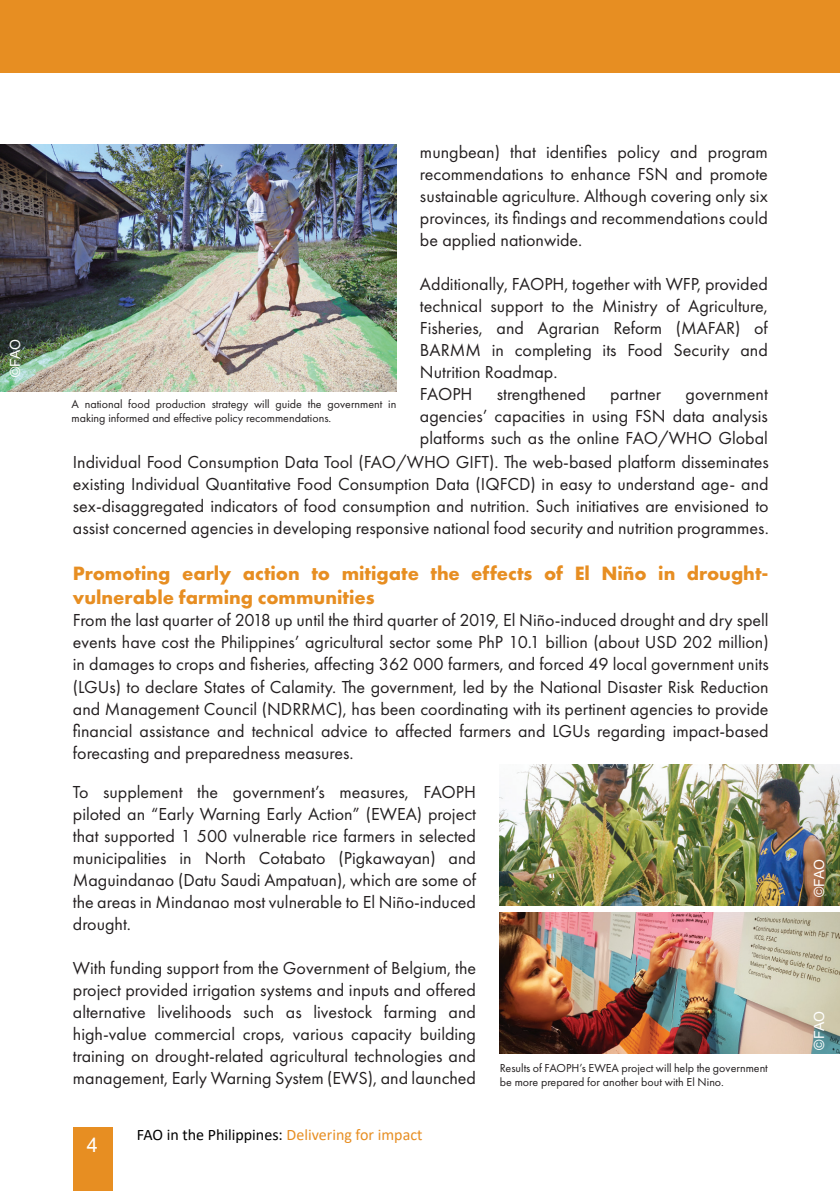
<style>
.page{position:relative;width:840px;height:1191px;background:#fff}
.page>*{position:absolute;margin:0;border:0;box-sizing:border-box;transform-origin:0 0}
.t1{font:700 20px/24px "Futura PT";color:#e78e22}
.t2{font:20px "Arial";color:#fff}
.t3{font:18px/22px "Futura PT";color:#231f20;text-align:justify}
.t4{font:16px "Calibri";color:#000}
.t5{font:14px "Arial";letter-spacing:-.03em;color:#fff}
.t6{font:12px/14.4px "Futura PT";color:#231f20}
.s1{color:#e78e22}
</style>
<div class="page">
<div style="left:73px;top:1127px;width:40px;height:64px;background:#e78e22"></div>
<div style="left:0;top:0;width:839px;height:72px;background:#e78e22"></div>
<img style="left:0;top:144px;width:396px;height:248px">
<img style="left:499px;top:764px;width:340px;height:141px">
<img style="left:499px;top:912px;width:340px;height:141px">
<p class="t5" style="left:6px;top:377px;width:40px;rotate:-90deg">©FAO</p>
<p class="t3" style="left:420px;top:141px;width:349px">mungbean) that identifies policy and program recommendations to enhance FSN and promote sustainable agriculture. Although covering only six provinces, its findings and recommendations could be applied nationwide.</p>
<p class="t3" style="left:420px;top:273px;width:349px;text-align:left">Additionally, FAOPH, together with WFP, provided technical support to the Ministry of Agriculture, Fisheries, and Agrarian Reform (MAFAR) of BARMM in completing its Food Security and Nutrition Roadmap.<br>FAOPH</p>
<p class="t3" style="left:496px;top:383px;width:91px">strengthened</p>
<p class="t3" style="left:610px;top:383px;width:52px">partner</p>
<p class="t3" style="left:420px;top:383px;width:349px;text-indent:265px">government agencies’ capacities in using FSN data analysis platforms such as the online FAO/WHO Global</p>
<p class="t3" style="left:73px;top:451px;width:697px">Individual Food Consumption Data Tool (FAO/WHO GIFT). The web-based platform disseminates existing Individual Quantitative Food Consumption Data (IQFCD) in easy to understand age- and sex-disaggregated indicators of food consumption and nutrition. Such initiatives are envisioned to assist concerned agencies in developing responsive national food security and nutrition programmes.</p>
<p class="t1" style="left:73px;top:561px;width:696px">Promoting early action to mitigate the effects of El Niño in drought&shy;vulnerable farming communities</p>
<p class="t3" style="left:73px;top:609px;width:697px">From the last quarter of 2018 up until the third quarter of 2019, El Niño-induced drought and dry spell events have cost the Philippines’ agricultural sector some PhP 10.1 billion (about USD 202 million) in damages to crops and fisheries, affecting 362 000 farmers, and forced 49 local government units (LGUs) to declare States of Calamity. The government, led by the National Disaster Risk Reduction and Management Council (NDRRMC), has been coordinating with its pertinent agencies to provide financial assistance and technical advice to affected farmers and LGUs regarding impact-based forecasting and preparedness measures.</p>
<p class="t6" style="left:71px;top:397px;width:326px">A national food production strategy will guide the government in making informed and effective policy recommendations.</p>
<p class="t3" style="left:73px;top:780px;width:404px">To supplement the government’s measures, FAOPH piloted an “Early Warning Early Action” (EWEA) project that supported 1 500 vulnerable rice farmers in selected municipalities in North Cotabato (Pigkawayan) and Maguindanao (Datu Saudi Ampatuan), which are some of the areas in Mindanao most vulnerable to El Niño-induced drought.</p>
<p class="t3" style="left:73px;top:956px;width:404px">With funding support from the Government of Belgium, the project provided irrigation systems and inputs and offered alternative livelihoods such as livestock farming and high-value commercial crops, various capacity building training on drought-related agricultural technologies and management, Early Warning System (EWS), and launched</p>
<p class="t2" style="left:87px;top:1131px;width:13px">4</p>
<p class="t4" style="left:137px;top:1123px;width:287px">FAO in the Philippines: <span class="s1">Delivering for impact</span></p>
<p class="t6" style="left:499px;top:1060px;width:269px">Results of FAOPH’s EWEA project will help the government be more prepared for another bout with El Nino.</p>
<p class="t5" style="left:809px;top:897px;width:40px;rotate:-90deg">©FAO</p>
<p class="t5" style="left:809px;top:1049px;width:40px;rotate:-90deg">©FAO</p>
</div>
